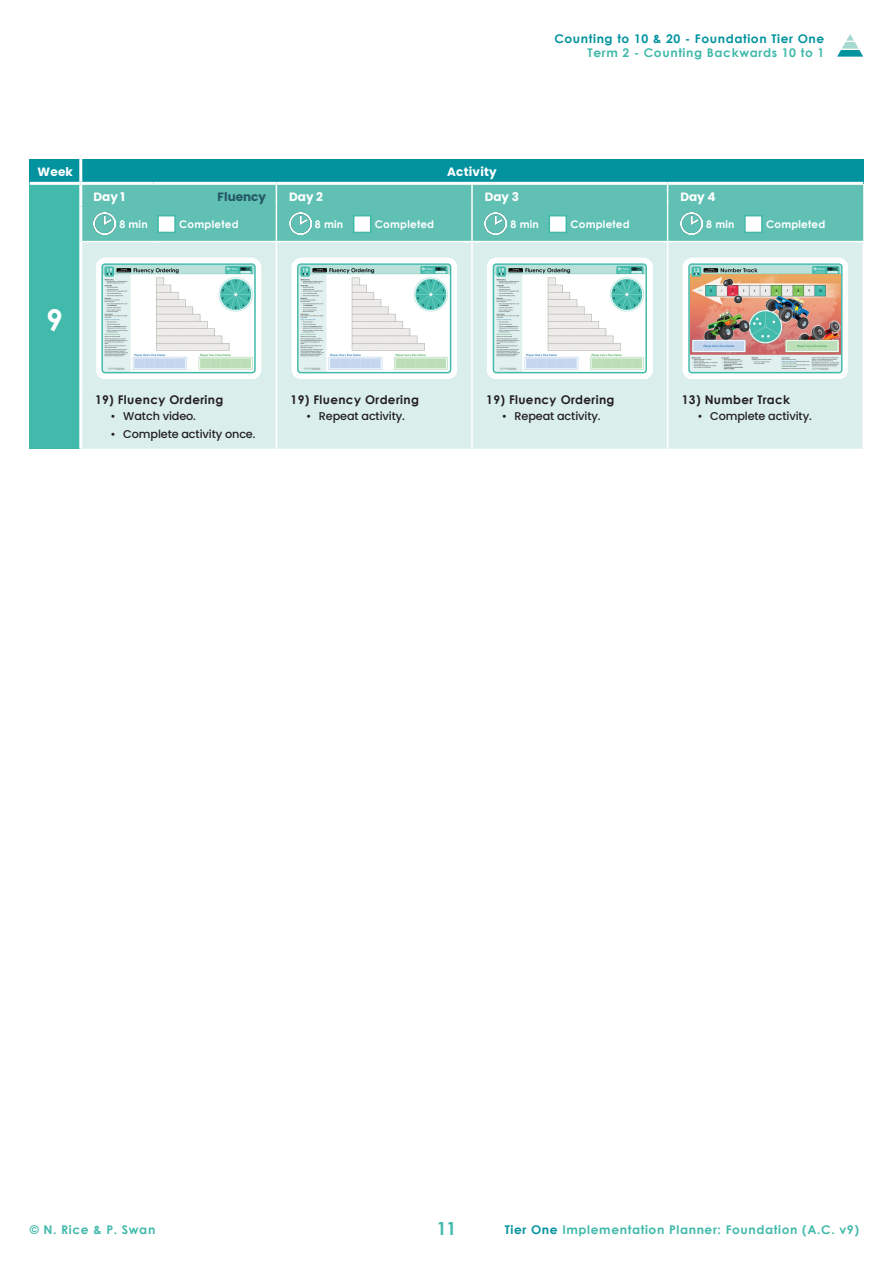
<style>
.page{position:relative;width:893px;height:1263px;background:#fff}
.page>*{position:absolute;margin:0;border:0;box-sizing:border-box;transform-origin:0 0}
.t1{font:700 30px "Century Gothic";color:#fff}
.t2{font:700 18px "Century Gothic";color:#42baab}
.Header__right__col{font:700 12px "Century Gothic";letter-spacing:.05em;color:#42baab}
.Game_Title_in_Table{font:700 12px "Century Gothic";letter-spacing:.03em;color:#231f20}
.Header__right__darkercol{font:700 12px "Century Gothic";letter-spacing:.05em;color:#03939f}
.Table_Heading_Smaller{font:700 12px "Poppins";color:#fff}
.Table_Heading{font:700 12px "Poppins";letter-spacing:.02em;color:#fff}
.Table_Heading_Smaller-2{font:700 12px "Poppins";color:#245665}
.t3{font:500 11.25px "Poppins";letter-spacing:-.01em;color:#231f20}
.Time___Completed_Text{font:700 10.5px "Century Gothic";letter-spacing:.02em;color:#fff}
.s1{color:#03939f}
</style>
<div class="page">
<div style="left:30px;top:159px;width:51px;height:24px;background:#03939f"></div>
<div style="left:81px;top:159px;width:782px;height:24px;background:#03939f"></div>
<div style="left:30px;top:183px;width:51px;height:266px;background:#42baab"></div>
<div style="left:82px;top:185px;width:781px;height:56px;background:#5fc0b3"></div>
<div style="left:82px;top:242px;width:780px;height:207px;background:#daeeeb"></div>
<hr style="left:81px;top:182px;width:72px;height:3px;background:#fff">
<hr style="left:153px;top:182px;width:123px;height:3px;background:#fff">
<hr style="left:276px;top:182px;width:196px;height:3px;background:#fff">
<hr style="left:472px;top:182px;width:196px;height:3px;background:#fff">
<hr style="left:668px;top:182px;width:195px;height:3px;background:#fff">
<svg style="left:276px;top:185px;width:1px;height:22px"></svg>
<hr style="left:471px;top:185px;width:2px;height:22px;background:#fff">
<svg style="left:667px;top:185px;width:1px;height:22px"></svg>
<hr style="left:30px;top:182px;width:51px;height:3px;background:#fff">
<hr style="left:276px;top:207px;width:1px;height:34px;background:#fff">
<hr style="left:471px;top:207px;width:2px;height:34px;background:#fff">
<hr style="left:667px;top:207px;width:1px;height:34px;background:#fff">
<hr style="left:276px;top:242px;width:1px;height:149px;background:#fff">
<hr style="left:471px;top:242px;width:2px;height:149px;background:#fff">
<hr style="left:276px;top:391px;width:1px;height:58px;background:#fff">
<hr style="left:471px;top:391px;width:2px;height:58px;background:#fff">
<hr style="left:667px;top:242px;width:1px;height:149px;background:#fff">
<hr style="left:667px;top:391px;width:1px;height:58px;background:#fff">
<hr style="left:79px;top:159px;width:3px;height:23px;background:#fff">
<hr style="left:79px;top:185px;width:3px;height:22px;background:#fff">
<hr style="left:79px;top:207px;width:3px;height:35px;background:#fff">
<hr style="left:79px;top:242px;width:3px;height:149px;background:#fff">
<hr style="left:79px;top:391px;width:3px;height:58px;background:#fff">
<img style="left:94px;top:213px;width:22px;height:22px">
<div style="left:157px;top:215px;width:19px;height:18px;background:#fff;border:2px solid #42baab"></div>
<img style="left:289px;top:213px;width:22px;height:22px">
<div style="left:353px;top:215px;width:18px;height:18px;background:#fff;border:2px solid #42baab"></div>
<img style="left:485px;top:213px;width:22px;height:22px">
<div style="left:549px;top:215px;width:18px;height:18px;background:#fff;border:2px solid #42baab"></div>
<img style="left:680px;top:213px;width:22px;height:22px">
<div style="left:744px;top:215px;width:19px;height:18px;background:#fff;border:2px solid #42baab"></div>
<div style="left:96px;top:258px;width:165px;height:121px;background:#fff"></div>
<img style="left:104px;top:266px;width:149px;height:104px">
<div style="left:101px;top:263px;width:155px;height:110px;border:2px solid #42baab;border-radius:3px"></div>
<div style="left:291px;top:258px;width:166px;height:121px;background:#fff"></div>
<img style="left:300px;top:266px;width:148px;height:104px">
<div style="left:297px;top:263px;width:154px;height:110px;border:2px solid #42baab;border-radius:3px"></div>
<div style="left:487px;top:258px;width:165px;height:121px;background:#fff"></div>
<img style="left:496px;top:266px;width:148px;height:104px">
<div style="left:493px;top:263px;width:154px;height:110px;border:2px solid #42baab;border-radius:3px"></div>
<div style="left:683px;top:258px;width:165px;height:121px;background:#fff"></div>
<img style="left:691px;top:266px;width:148px;height:104px">
<div style="left:688px;top:263px;width:154px;height:110px;border:2px solid #42baab;border-radius:3px"></div>
<svg style="left:837px;top:34px;width:26px;height:23px"></svg>
<p class="Header__right__darkercol" style="left:554px;top:30px;width:272px">Counting to 10 &amp; 20 - Foundation Tier One</p>
<p class="Table_Heading" style="left:38px;top:165px;width:37px">Week</p>
<p class="Table_Heading" style="left:447px;top:165px;width:51px">Activity</p>
<p class="Header__right__col" style="left:588px;top:43px;width:238px">Term 2 - Counting Backwards 10 to 1</p>
<p class="t1" style="left:46px;top:297px;width:18px">9</p>
<p class="Table_Heading_Smaller" style="left:94px;top:190px;width:33px">Day 1</p>
<p class="Table_Heading_Smaller-2" style="left:218px;top:190px;width:50px">Fluency</p>
<p class="Table_Heading_Smaller" style="left:289px;top:190px;width:35px">Day 2</p>
<p class="Table_Heading_Smaller" style="left:485px;top:190px;width:36px">Day 3</p>
<p class="Table_Heading_Smaller" style="left:680px;top:190px;width:37px">Day 4</p>
<p class="Time___Completed_Text" style="left:119px;top:216px;width:30px">8 min</p>
<p class="Time___Completed_Text" style="left:179px;top:216px;width:61px">Completed</p>
<p class="Time___Completed_Text" style="left:315px;top:216px;width:30px">8 min</p>
<p class="Time___Completed_Text" style="left:375px;top:216px;width:61px">Completed</p>
<p class="Time___Completed_Text" style="left:511px;top:216px;width:30px">8 min</p>
<p class="Time___Completed_Text" style="left:570px;top:216px;width:61px">Completed</p>
<p class="Time___Completed_Text" style="left:706px;top:216px;width:30px">8 min</p>
<p class="Time___Completed_Text" style="left:766px;top:216px;width:61px">Completed</p>
<p class="Game_Title_in_Table" style="left:95px;top:391px;width:130px">19) Fluency Ordering</p>
<p class="t3" style="left:111px;top:409px;width:87px">• Watch video.</p>
<p class="t3" style="left:111px;top:427px;width:146px">• Complete activity once.</p>
<p class="Game_Title_in_Table" style="left:291px;top:391px;width:130px">19) Fluency Ordering</p>
<p class="t3" style="left:306px;top:409px;width:100px">• Repeat activity.</p>
<p class="Game_Title_in_Table" style="left:486px;top:391px;width:130px">19) Fluency Ordering</p>
<p class="t3" style="left:502px;top:409px;width:100px">• Repeat activity.</p>
<p class="Game_Title_in_Table" style="left:682px;top:391px;width:110px">13) Number Track</p>
<p class="t3" style="left:697px;top:409px;width:116px">• Complete activity.</p>
<p class="Header__right__col" style="left:30px;top:1220px;width:127px">© N. Rice &amp; P. Swan</p>
<h2 class="t2" style="left:437px;top:1215px;width:21px">11</h2>
<p class="Header__right__col" style="left:505px;top:1220px;width:356px"><span class="s1">Tier One</span> Implementation Planner: Foundation (A.C. v9)</p>
</div>
